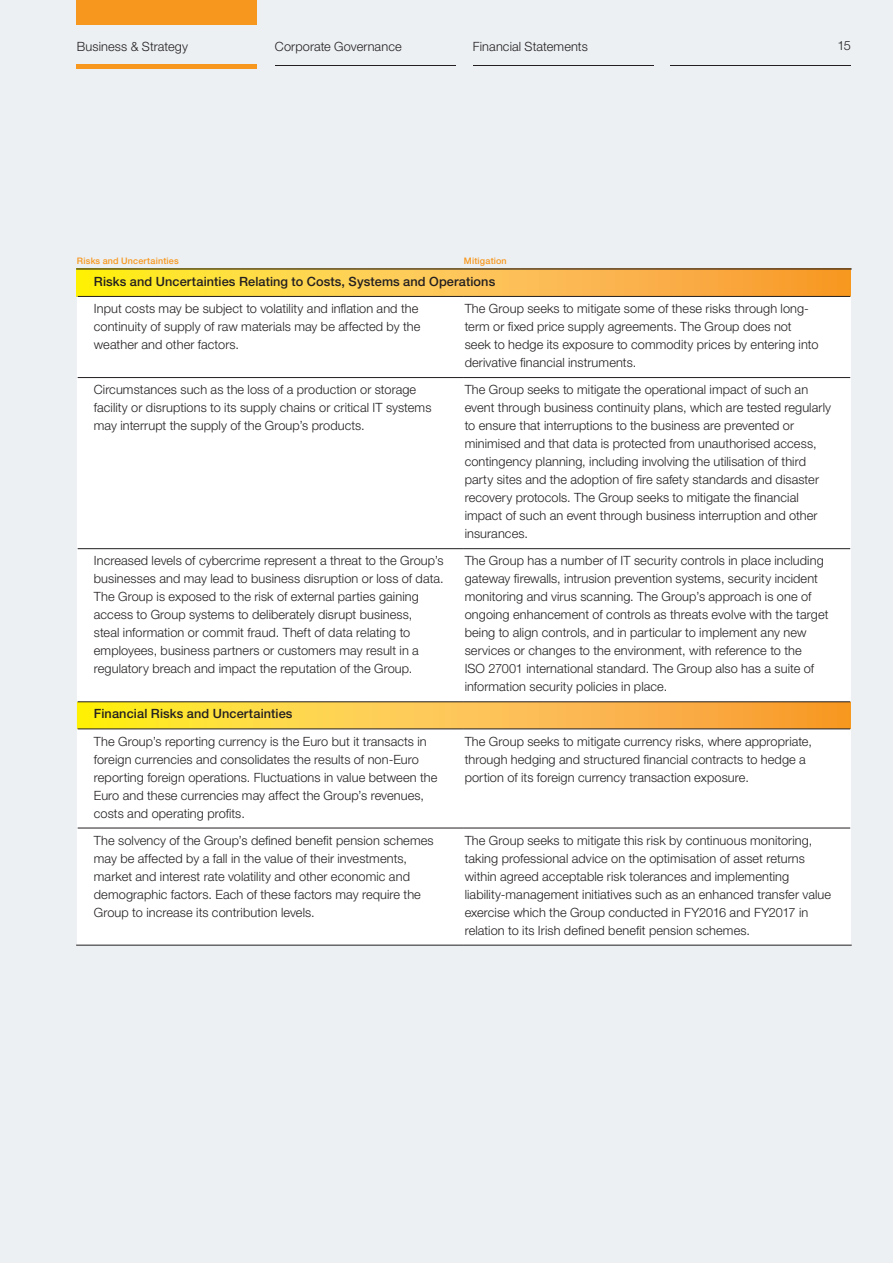
<style>
.page{position:relative;width:893px;height:1263px;background:#ecf0f3}
.page>*{position:absolute;margin:0;border:0;box-sizing:border-box;transform-origin:0 0}
.t1{font:300 12.75px/18px "Helvetica Neue LT Std";letter-spacing:.005em;color:#231f20}
.t2{font:500 12.75px "Helvetica Neue LT Std";letter-spacing:.01em;color:#231f20}
.t3{font:500 9px "Helvetica Neue LT Std";letter-spacing:.02em;color:#f7971d}
</style>
<div class="page">
<svg style="left:77px;top:269px;width:774px;height:27px;background:#f7c141"></svg>
<div style="left:77px;top:296px;width:774px;height:649px;background:#fff"></div>
<svg style="left:77px;top:702px;width:774px;height:27px;background:#f5bf40"></svg>
<hr style="left:76px;top:268px;width:388px;height:1px;background:#231f20">
<hr style="left:464px;top:268px;width:388px;height:1px;background:#231f20">
<hr style="left:78px;top:296px;width:386px;height:1px;background:#231f20">
<hr style="left:464px;top:296px;width:386px;height:1px;background:#231f20">
<hr style="left:78px;top:377px;width:386px;height:1px;background:#231f20">
<hr style="left:464px;top:377px;width:386px;height:1px;background:#231f20">
<hr style="left:78px;top:548px;width:386px;height:1px;background:#231f20">
<hr style="left:464px;top:548px;width:386px;height:1px;background:#231f20">
<hr style="left:78px;top:701px;width:386px;height:1px;background:#231f20">
<hr style="left:464px;top:701px;width:386px;height:1px;background:#231f20">
<hr style="left:78px;top:729px;width:386px;height:1px;background:#231f20">
<hr style="left:464px;top:729px;width:386px;height:1px;background:#231f20">
<hr style="left:78px;top:828px;width:386px;height:1px;background:#231f20">
<hr style="left:464px;top:828px;width:386px;height:1px;background:#231f20">
<hr style="left:76px;top:945px;width:388px;height:1px;background:#231f20">
<hr style="left:464px;top:945px;width:388px;height:1px;background:#231f20">
<div style="left:77px;top:0;width:180px;height:25px;background:#f7971d"></div>
<hr style="left:671px;top:65px;width:180px;height:1px;background:#231f20">
<hr style="left:473px;top:65px;width:180px;height:1px;background:#231f20">
<hr style="left:76px;top:65px;width:181px;height:4px;background:#f7971d">
<hr style="left:275px;top:65px;width:181px;height:1px;background:#231f20">
<p class="t1" style="left:77px;top:37px;width:113px">Business &amp; Strategy</p>
<p class="t1" style="left:275px;top:37px;width:128px">Corporate Governance</p>
<p class="t1" style="left:473px;top:37px;width:116px">Financial Statements</p>
<p class="t1" style="left:838px;top:36px;width:15px">15</p>
<p class="t3" style="left:77px;top:256px;width:103px">Risks and Uncertainties</p>
<p class="t3" style="left:464px;top:256px;width:44px">Mitigation</p>
<p class="t2" style="left:94px;top:274px;width:403px">Risks and Uncertainties Relating to Costs, Systems and Operations</p>
<p class="t1" style="left:94px;top:299px;width:328px">Input costs may be subject to volatility and inflation and the continuity of supply of raw materials may be affected by the weather and other factors.</p>
<p class="t1" style="left:465px;top:299px;width:355px">The Group seeks to mitigate some of these risks through long&shy;term or fixed price supply agreements. The Group does not seek to hedge its exposure to commodity prices by entering into derivative financial instruments.</p>
<p class="t1" style="left:94px;top:380px;width:339px">Circumstances such as the loss of a production or storage facility or disruptions to its supply chains or critical IT systems may interrupt the supply of the Group’s products.</p>
<p class="t1" style="left:465px;top:380px;width:368px">The Group seeks to mitigate the operational impact of such an event through business continuity plans, which are tested regularly to ensure that interruptions to the business are prevented or minimised and that data is protected from unauthorised access, contingency planning, including involving the utilisation of third party sites and the adoption of fire safety standards and disaster recovery protocols. The Group seeks to mitigate the financial impact of such an event through business interruption and other insurances.</p>
<p class="t1" style="left:94px;top:551px;width:351px">Increased levels of cybercrime represent a threat to the Group’s businesses and may lead to business disruption or loss of data.<br>The Group is exposed to the risk of external parties gaining access to Group systems to deliberately disrupt business,<br>steal information or commit fraud. Theft of data relating to employees, business partners or customers may result in a regulatory breach and impact the reputation of the Group.</p>
<p class="t1" style="left:465px;top:551px;width:365px">The Group has a number of IT security controls in place including gateway firewalls, intrusion prevention systems, security incident monitoring and virus scanning. The Group’s approach is one of ongoing enhancement of controls as threats evolve with the target being to align controls, and in particular to implement any new services or changes to the environment, with reference to the<br>ISO 27001 international standard. The Group also has a suite of information security policies in place.</p>
<p class="t2" style="left:94px;top:706px;width:200px">Financial Risks and Uncertainties</p>
<p class="t1" style="left:94px;top:732px;width:345px">The Group’s reporting currency is the Euro but it transacts in foreign currencies and consolidates the results of non-Euro reporting foreign operations. Fluctuations in value between the Euro and these currencies may affect the Group’s revenues, costs and operating profits.</p>
<p class="t1" style="left:465px;top:732px;width:349px">The Group seeks to mitigate currency risks, where appropriate, through hedging and structured financial contracts to hedge a portion of its foreign currency transaction exposure.</p>
<p class="t1" style="left:94px;top:831px;width:341px">The solvency of the Group’s defined benefit pension schemes may be affected by a fall in the value of their investments, market and interest rate volatility and other economic and demographic factors. Each of these factors may require the Group to increase its contribution levels.</p>
<p class="t1" style="left:465px;top:831px;width:368px">The Group seeks to mitigate this risk by continuous monitoring, taking professional advice on the optimisation of asset returns within agreed acceptable risk tolerances and implementing liability-management initiatives such as an enhanced transfer value exercise which the Group conducted in FY2016 and FY2017 in relation to its Irish defined benefit pension schemes.</p>
</div>
